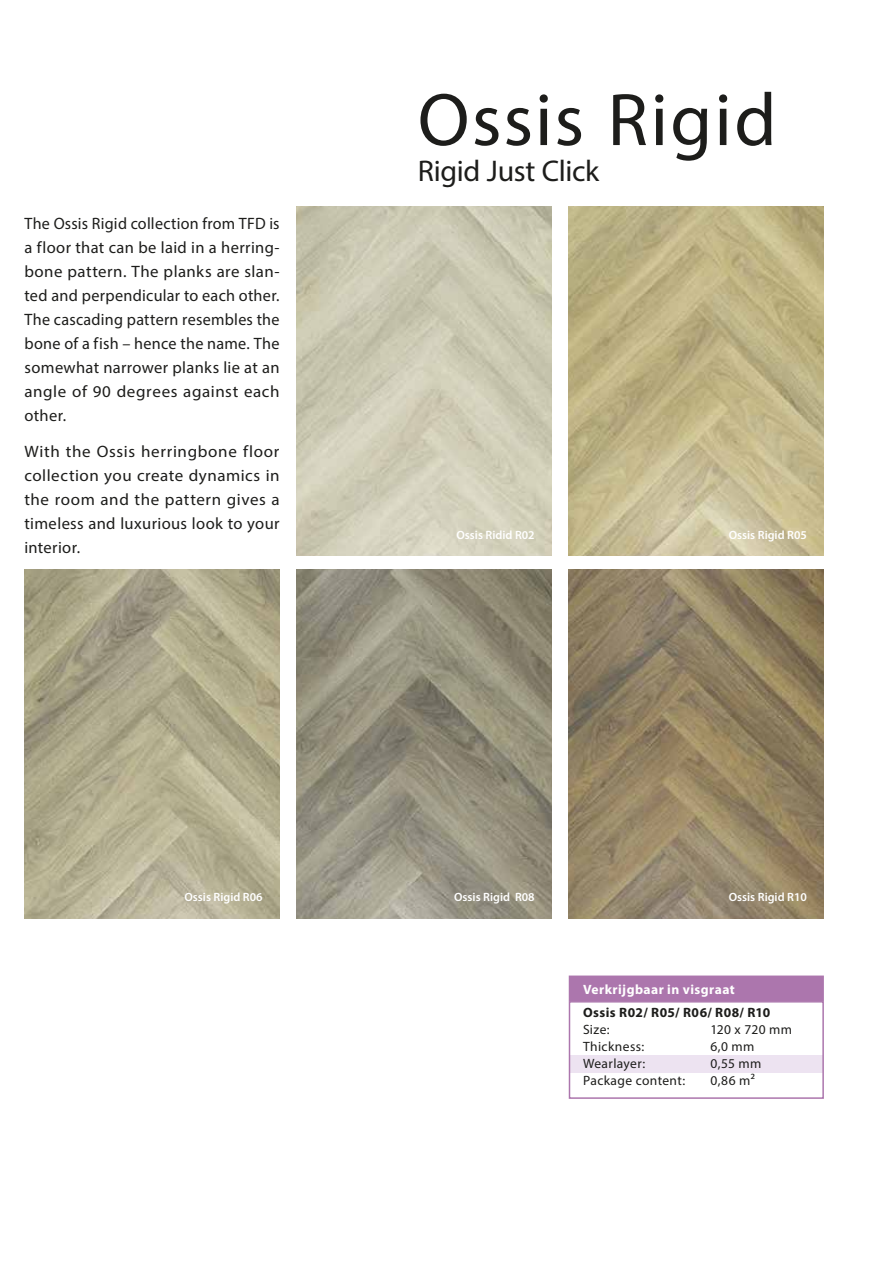
<style>
.page{position:relative;width:893px;height:1263px;background:#fff}
.page>*{position:absolute;margin:0;border:0;box-sizing:border-box;transform-origin:0 0}
.t1{font:75px "Myriad Pro";letter-spacing:.03em;color:#1d1d1b}
.t2{font:30px "Myriad Pro";letter-spacing:-.01em;color:#1d1d1b}
.t3{font:16.5px/24px "Myriad Pro";letter-spacing:.025em;color:#1d1d1b;text-align:justify}
.t4{font:13.5px "Myriad Pro";letter-spacing:.025em;color:#1d1d1b}
.t5{font:700 13.5px "Myriad Pro";letter-spacing:.035em;color:#1d1d1b}
.t6{font:700 13.5px "Myriad Pro";letter-spacing:.035em;color:#fff}
.t7{font:600 12px "Myriad Pro";color:#fff}
</style>
<div class="page">
<img style="left:297px;top:207px;width:255px;height:349px">
<img style="left:569px;top:207px;width:255px;height:349px">
<img style="left:569px;top:570px;width:255px;height:348px">
<img style="left:297px;top:570px;width:255px;height:348px">
<img style="left:24px;top:570px;width:256px;height:348px">
<div style="left:570px;top:1055px;width:252px;height:17px;background:#ede3f1"></div>
<div style="left:569px;top:1001px;width:255px;height:98px;border:2px solid #ac76ad"></div>
<div style="left:569px;top:976px;width:254px;height:24px;background:#ac76ad"></div>
<div style="left:569px;top:975px;width:255px;height:26px;border:2px solid #ac76ad"></div>
<p class="t3" style="left:24px;top:211px;width:257px">The Ossis Rigid collection from TFD is a floor that can be laid in a herring&shy;bone pattern. The planks are slan&shy;ted and perpendicular to each other.<br>The cascading pattern resembles the bone of a fish – hence the name. The somewhat narrower planks lie at an angle of 90 degrees against each other.</p>
<p class="t3" style="left:24px;top:439px;width:257px">With the Ossis herringbone floor collection you create dynamics in the room and the pattern gives a timeless and luxurious look to your interior.</p>
<h1 class="t1" style="left:418px;top:74px;width:360px">Ossis Rigid</h1>
<h2 class="t2" style="left:418px;top:152px;width:183px">Rigid Just Click</h2>
<p class="t7" style="left:456px;top:527px;width:80px">Ossis Ridid R02</p>
<p class="t7" style="left:729px;top:527px;width:80px">Ossis Rigid R05</p>
<p class="t7" style="left:184px;top:890px;width:80px">Ossis Rigid R06</p>
<p class="t7" style="left:454px;top:890px;width:82px">Ossis Rigid R08</p>
<p class="t7" style="left:729px;top:890px;width:80px">Ossis Rigid R10</p>
<p class="t6" style="left:583px;top:980px;width:153px">Verkrijgbaar in visgraat</p>
<p class="t5" style="left:583px;top:1003px;width:189px">Ossis R02/ R05/ R06/ R08/ R10</p>
<p class="t4" style="left:583px;top:1021px;width:28px">Size:</p>
<p class="t4" style="left:711px;top:1021px;width:83px">120 x 720 mm</p>
<p class="t4" style="left:583px;top:1038px;width:63px">Thickness:</p>
<p class="t4" style="left:711px;top:1038px;width:45px">6,0 mm</p>
<p class="t4" style="left:583px;top:1055px;width:64px">Wearlayer:</p>
<p class="t4" style="left:711px;top:1055px;width:52px">0,55 mm</p>
<p class="t4" style="left:583px;top:1072px;width:104px">Package content:</p>
<p class="t4" style="left:711px;top:1072px;width:46px">0,86 m²</p>
</div>
